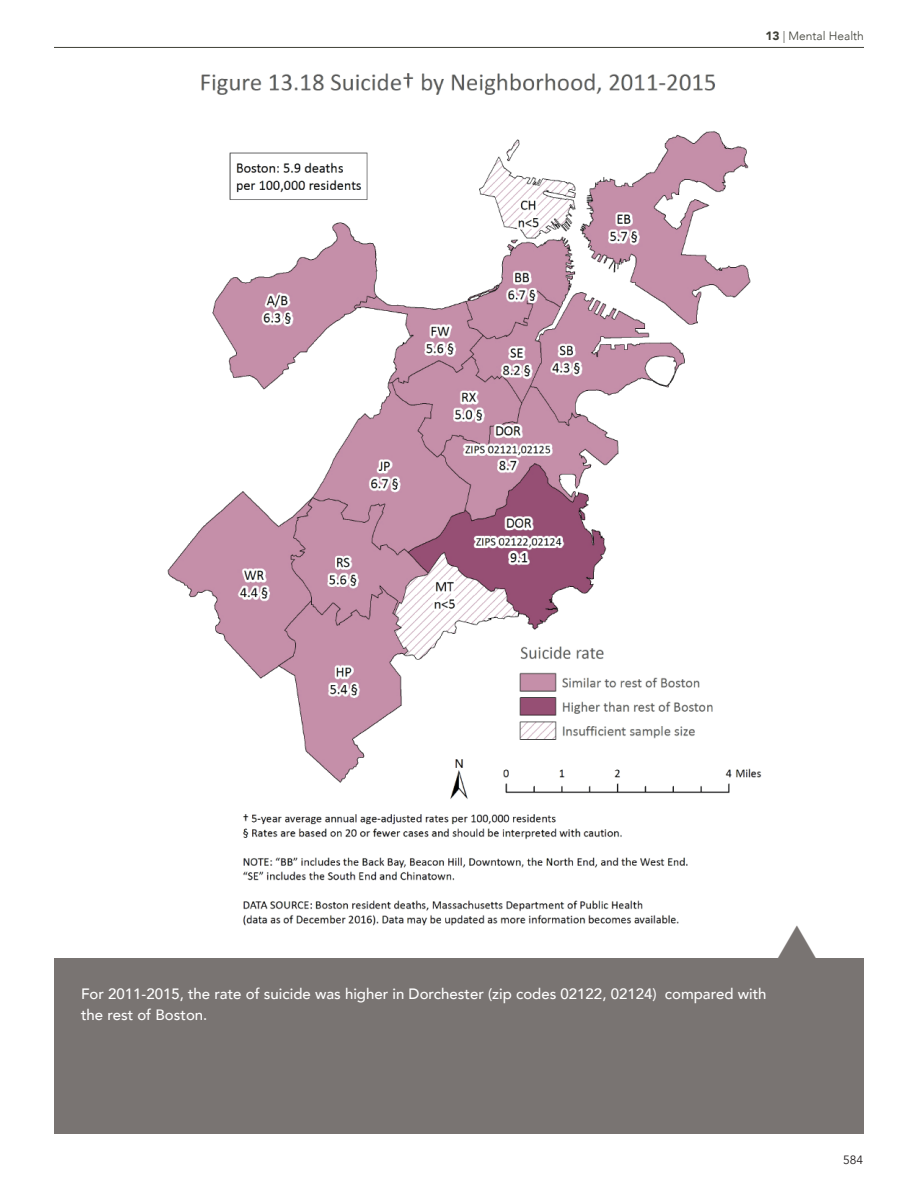
<style>
.page{position:relative;width:918px;height:1188px;background:#fff}
.page>*{position:absolute;margin:0;border:0;box-sizing:border-box;transform-origin:0 0}
.t1{font:500 15px/21px "Avenir";color:#fff}
.t2{font:300 12px "Avenir";color:#3e3f36}
.t3{font:12px "Avenir";color:#231f20}
.s1{font-weight:900}
</style>
<div class="page">
<hr style="left:54px;top:47px;width:810px;height:1px;background:#3e3f36">
<img style="left:167px;top:73px;width:595px;height:853px">
<div style="left:54px;top:958px;width:810px;height:176px;background:#797472"></div>
<p class="t2" style="left:766px;top:28px;width:100px"><span class="s1">13</span> | Mental Health</p>
<p class="t1" style="left:81px;top:983px;width:687px">For 2011-2015, the rate of suicide was higher in Dorchester (zip codes 02122, 02124) compared with the rest of Boston.</p>
<p class="t3" style="left:843px;top:1152px;width:22px">584</p>
</div>
